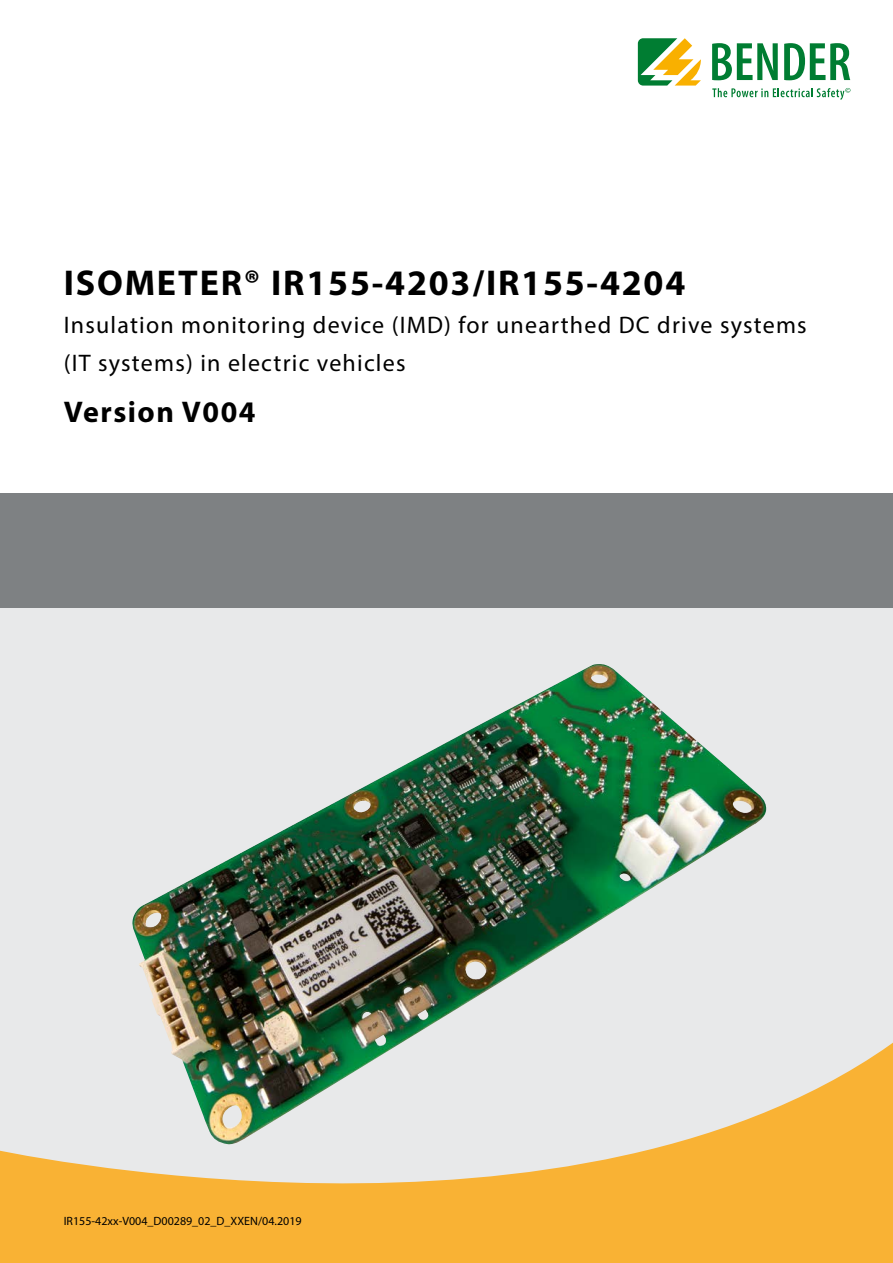
<style>
.page{position:relative;width:893px;height:1263px;background:#fff}
.page>*{position:absolute;margin:0;border:0;box-sizing:border-box;transform-origin:0 0}
.t1{font:700 36px "Myriad Pro";letter-spacing:.05em;color:#000}
.t2{font:700 30px "Myriad Pro";letter-spacing:.05em;color:#000}
.t3{font:24px/38.2px "Myriad Pro";letter-spacing:.05em;color:#000}
.t4{font:12px "Myriad Pro";color:#000}
</style>
<div class="page">
<div style="left:0;top:608px;width:893px;height:578px;background:#e8e9ea"></div>
<img style="left:132px;top:664px;width:634px;height:369px">
<svg style="left:0;top:1033px;width:893px;height:230px"></svg>
<div style="left:0;top:493px;width:893px;height:115px;background:#7e8183"></div>
<svg style="left:712px;top:88px;width:138px;height:12px"></svg>
<svg style="left:712px;top:43px;width:66px;height:37px"></svg>
<svg style="left:784px;top:43px;width:66px;height:37px"></svg>
<svg style="left:638px;top:38px;width:63px;height:48px"></svg>
<h1 class="t1" style="left:64px;top:259px;width:623px">ISOMETER® IR155-4203/IR155-4204</h1>
<p class="t3" style="left:64px;top:306px;width:744px">Insulation monitoring device (IMD) for unearthed DC drive systems (IT systems) in electric vehicles</p>
<p class="t2" style="left:64px;top:393px;width:193px">Version V004</p>
<h1 class="t1" style="left:65px;top:261px;width:158px">Headline</h1>
<p class="t3" style="left:65px;top:307px;width:151px">Sub-Headline</p>
<p class="t4" style="left:64px;top:1213px;width:239px">IR155-42xx-V004_D00289_02_D_XXEN/04.2019</p>
</div>
